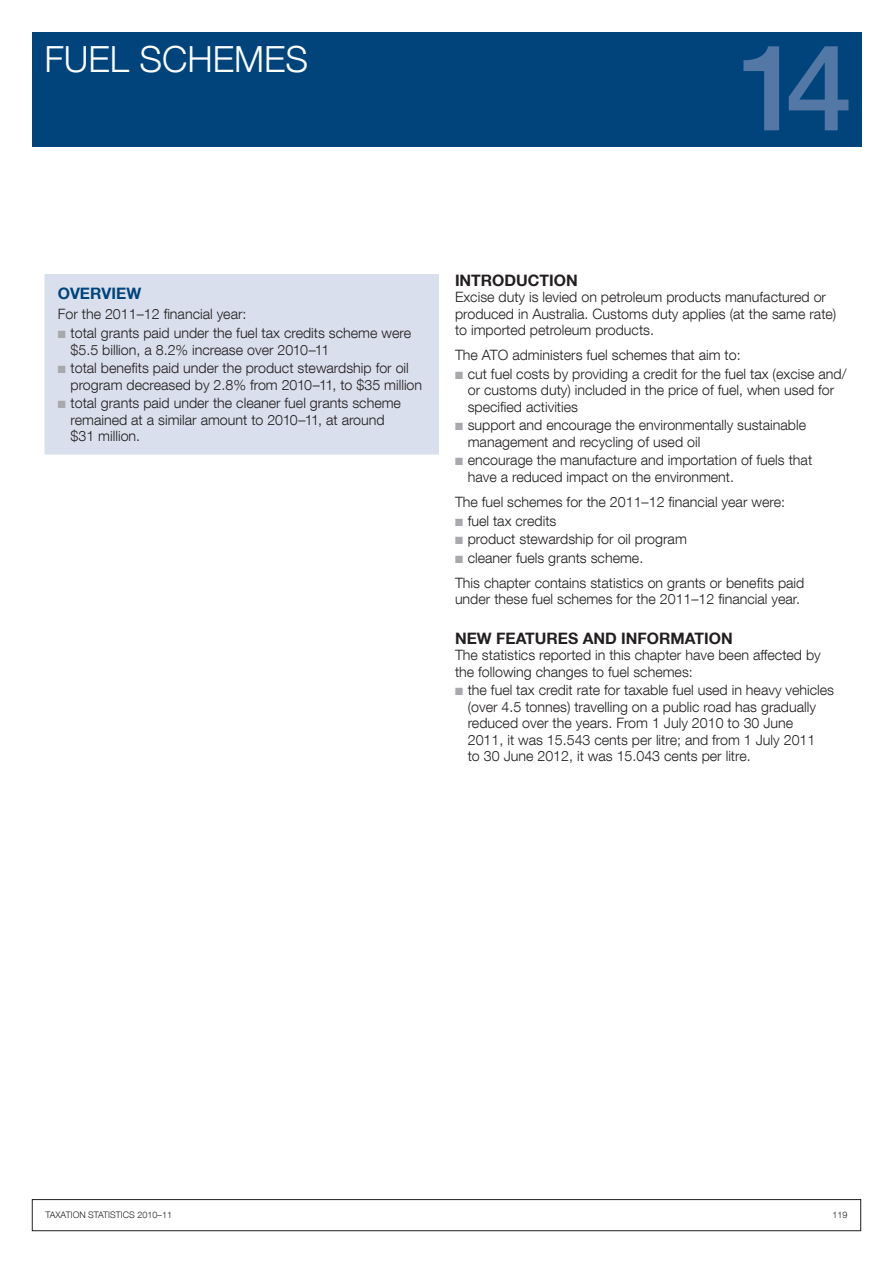
<style>
.page{position:relative;width:893px;height:1263px;background:#fff}
.page>*{position:absolute;margin:0;border:0;box-sizing:border-box;transform-origin:0 0}
.Chapter_number_small{font:500 120px "Helvetica Neue LT Com";color:#5378a6}
.Chapter_title_small{font:300 36px "Helvetica Neue LT Com";color:#fff}
.Subhead_1{font:700 15.75px "Helvetica Neue LT Com";color:#231f20}
.Subhead_1_Overview{font:700 15.75px "Helvetica Neue LT Com";color:#00447b}
.Bullet_1_space_after{font:300 14.25px/16.5px "Helvetica Neue LT Com";color:#231f20}
.Bullet_1{font:300 14.25px/16.5px "Helvetica Neue LT Com";color:#231f20}
.Body{font:300 14.25px/16.5px "Helvetica Neue LT Com";color:#231f20}
.t1{font:300 9px "Helvetica Neue LT Com";color:#231f20}
.s1{color:#a8a9ad}
</style>
<div class="page">
<div style="left:32px;top:1199px;width:829px;height:32px;border:1px solid #231f20"></div>
<div style="left:32px;top:32px;width:829px;height:115px;background:#00447b"></div>
<div style="left:45px;top:275px;width:393px;height:179px;background:#d9dfec"></div>
<hr style="left:45px;top:274px;width:394px;height:1px;background:#d9dfec">
<hr style="left:438px;top:275px;width:1px;height:179px;background:#d9dfec">
<hr style="left:45px;top:454px;width:394px;height:1px;background:#d9dfec">
<p class="Chapter_title_small" style="left:45px;top:38px;width:262px">FUEL SCHEMES</p>
<p class="Chapter_number_small" style="left:737px;top:15px;width:117px">14</p>
<p class="Subhead_1_Overview" style="left:58px;top:283px;width:85px">OVERVIEW</p>
<p class="Bullet_1_space_after" style="left:58px;top:306px;width:190px">For the 2011–12 financial year:</p>
<p class="Bullet_1" style="left:71px;top:324px;width:342px;text-indent:-13px"><span class="s1">■</span> total grants paid under the fuel tax credits scheme were $5.5 billion, a 8.2% increase over 2010–11</p>
<p class="Bullet_1" style="left:71px;top:360px;width:353px;text-indent:-13px"><span class="s1">■</span> total benefits paid under the product stewardship for oil program decreased by 2.8% from 2010–11, to $35 million</p>
<p class="Bullet_1" style="left:71px;top:395px;width:332px;text-indent:-13px"><span class="s1">■</span> total grants paid under the cleaner fuel grants scheme remained at a similar amount to 2010–11, at around $31 million.</p>
<p class="Subhead_1" style="left:455px;top:270px;width:124px">INTRODUCTION</p>
<p class="Body" style="left:455px;top:288px;width:383px">Excise duty is levied on petroleum products manufactured or produced in Australia. Customs duty applies (at the same rate) to imported petroleum products.</p>
<p class="Bullet_1_space_after" style="left:455px;top:346px;width:287px">The ATO administers fuel schemes that aim to:</p>
<p class="Bullet_1" style="left:468px;top:365px;width:380px;text-indent:-13px"><span class="s1">■</span> cut fuel costs by providing a credit for the fuel tax (excise and/ or customs duty) included in the price of fuel, when used for specified activities</p>
<p class="Bullet_1" style="left:468px;top:417px;width:340px;text-indent:-13px"><span class="s1">■</span> support and encourage the environmentally sustainable management and recycling of used oil</p>
<p class="Bullet_1_space_after" style="left:468px;top:452px;width:346px;text-indent:-13px"><span class="s1">■</span> encourage the manufacture and importation of fuels that have a reduced impact on the environment.</p>
<p class="Bullet_1_space_after" style="left:455px;top:493px;width:332px">The fuel schemes for the 2011–12 financial year were:</p>
<p class="Bullet_1" style="left:455px;top:512px;width:103px"><span class="s1">■</span> fuel tax credits</p>
<p class="Bullet_1" style="left:455px;top:531px;width:233px"><span class="s1">■</span> product stewardship for oil program</p>
<p class="Bullet_1_space_after" style="left:455px;top:549px;width:190px"><span class="s1">■</span> cleaner fuels grants scheme.</p>
<p class="Body" style="left:455px;top:574px;width:351px">This chapter contains statistics on grants or benefits paid under these fuel schemes for the 2011–12 financial year.</p>
<p class="Subhead_1" style="left:455px;top:628px;width:279px">NEW FEATURES AND INFORMATION</p>
<p class="Bullet_1_space_after" style="left:455px;top:646px;width:367px">The statistics reported in this chapter have been affected by the following changes to fuel schemes:</p>
<p class="Bullet_1_space_after" style="left:468px;top:682px;width:368px;text-indent:-13px"><span class="s1">■</span> the fuel tax credit rate for taxable fuel used in heavy vehicles (over 4.5 tonnes) travelling on a public road has gradually reduced over the years. From 1 July 2010 to 30 June<br>2011, it was 15.543 cents per litre; and from 1 July 2011<br>to 30 June 2012, it was 15.043 cents per litre.</p>
<p class="t1" style="left:45px;top:1210px;width:128px">Taxatio n statistics 2010–11</p>
<p class="t1" style="left:833px;top:1210px;width:17px">119</p>
</div>
